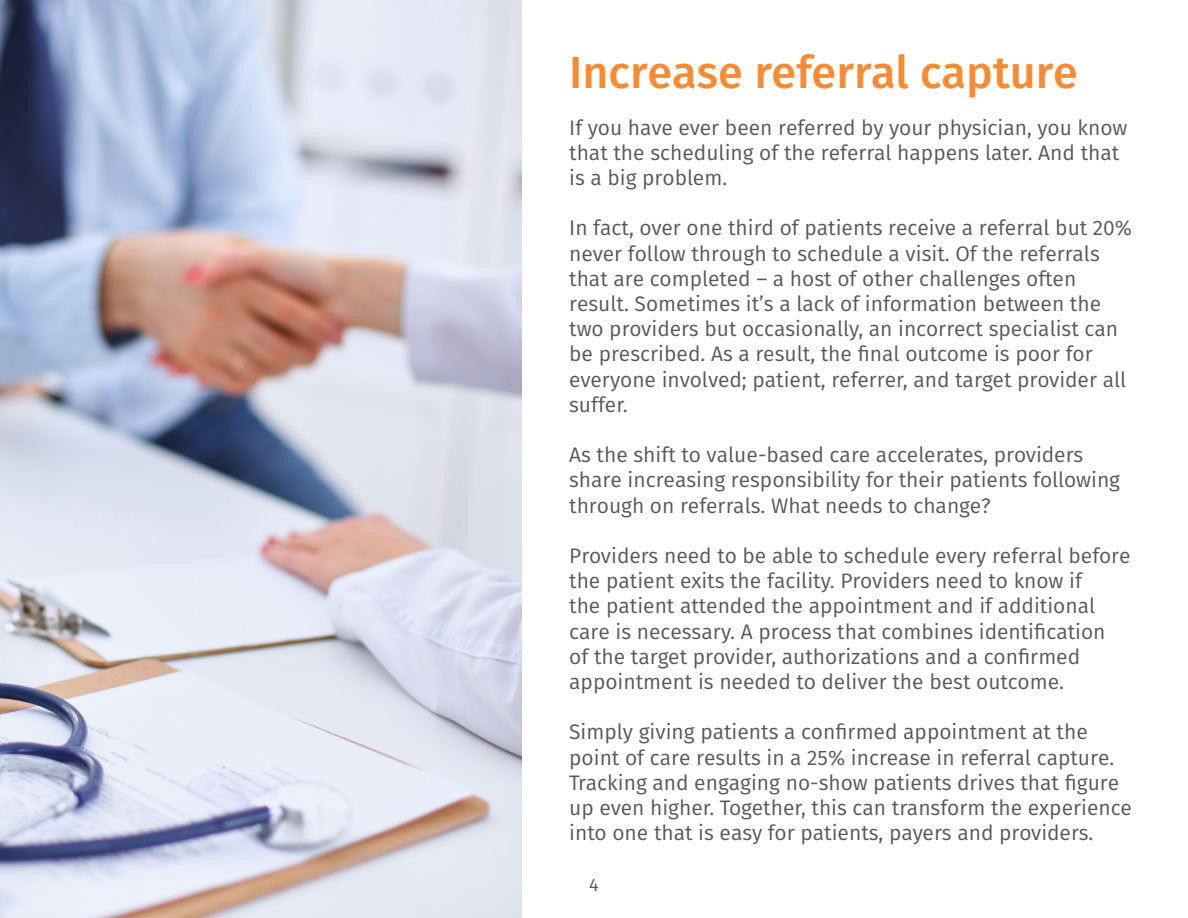
<style>
.page{position:relative;width:1188px;height:918px;background:#fff}
.page>*{position:absolute;margin:0;border:0;box-sizing:border-box;transform-origin:0 0}
.t1{font:500 45px "Fira Sans";color:#f78b33}
.t2{font:21px/25.2px "Fira Sans";color:#57585a}
.t3{font:18px "Fira Sans";color:#57585a}
</style>
<div class="page">
<img style="left:0;top:0;width:522px;height:918px">
<p class="t1" style="left:569px;top:41px;width:510px">Increase referral capture</p>
<p class="t2" style="left:569px;top:115px;width:560px">If you have ever been referred by your physician, you know that the scheduling of the referral happens later. And that is a big problem.</p>
<p class="t2" style="left:569px;top:215px;width:564px">In fact, over one third of patients receive a referral but 20% never follow through to schedule a visit. Of the referrals that are completed – a host of other challenges often result. Sometimes it’s a lack of information between the two providers but occasionally, an incorrect specialist can be prescribed. As a result, the final outcome is poor for everyone involved; patient, referrer, and target provider all suffer.</p>
<p class="t2" style="left:569px;top:442px;width:552px">As the shift to value-based care accelerates, providers share increasing responsibility for their patients following through on referrals. What needs to change?</p>
<p class="t2" style="left:569px;top:543px;width:563px">Providers need to be able to schedule every referral before the patient exits the facility. Providers need to know if<br>the patient attended the appointment and if additional care is necessary. A process that combines identification<br>of the target provider, authorizations and a confirmed appointment is needed to deliver the best outcome.</p>
<p class="t2" style="left:569px;top:719px;width:564px">Simply giving patients a confirmed appointment at the point of care results in a 25% increase in referral capture.<br>Tracking and engaging no-show patients drives that figure up even higher. Together, this can transform the experience into one that is easy for patients, payers and providers.</p>
<p class="t3" style="left:589px;top:872px;width:11px">4</p>
</div>
